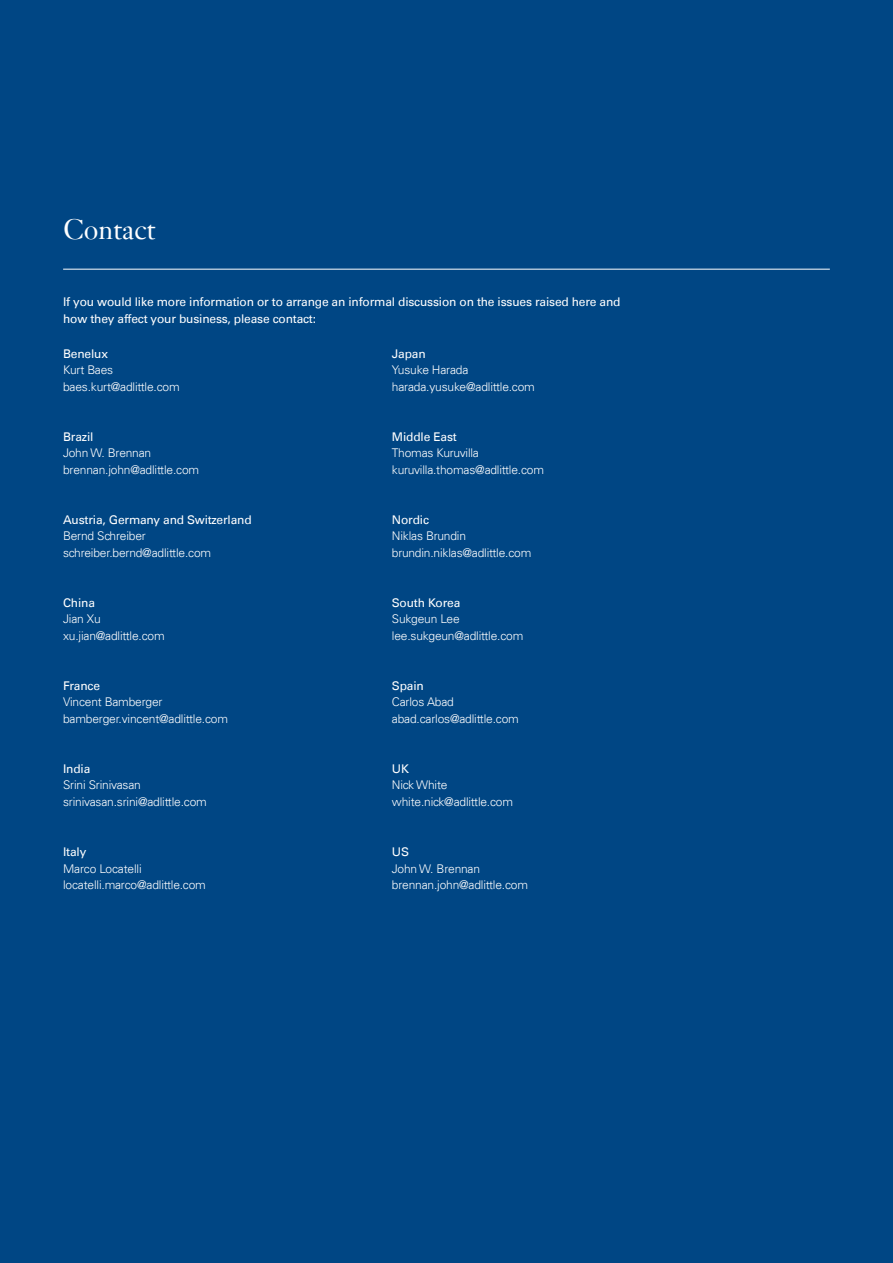
<style>
.page{position:relative;width:893px;height:1263px;background:#004684}
.page>*{position:absolute;margin:0;border:0;box-sizing:border-box;transform-origin:0 0}
.Headlines{font:30px "Janson";letter-spacing:-.015em;color:#fff}
.ADL_Para_After_BHead{font:300 12px/16.5px "Univers LT";letter-spacing:-.015em;color:#fff}
.ADL_Body_Copy{font:12px/16.5px "Univers LT";letter-spacing:-.015em;color:#fff}
.s1{font-weight:400}
</style>
<div class="page">
<hr style="left:63px;top:269px;width:767px;height:1px;background:#fff">
<p class="Headlines" style="left:63px;top:212px;width:94px">Contact</p>
<p class="ADL_Body_Copy" style="left:63px;top:294px;width:559px">If you would like more information or to arrange an informal discussion on the issues raised here and how they affect your business, please contact:</p>
<p class="ADL_Para_After_BHead" style="left:63px;top:345px;width:118px"><span class="s1">Benelux<br></span>Kurt Baes baes.kurt@adlittle.com</p>
<p class="ADL_Para_After_BHead" style="left:392px;top:345px;width:144px"><span class="s1">Japan<br></span>Yusuke Harada harada.yusuke@adlittle.com</p>
<p class="ADL_Para_After_BHead" style="left:392px;top:428px;width:154px"><span class="s1">Middle East<br></span>Thomas Kuruvilla kuruvilla.thomas@adlittle.com</p>
<p class="ADL_Para_After_BHead" style="left:63px;top:428px;width:138px"><span class="s1">Brazil<br></span>John W. Brennan brennan.john@adlittle.com</p>
<p class="ADL_Para_After_BHead" style="left:63px;top:511px;width:190px"><span class="s1">Austria, Germany and Switzerland<br></span>Bernd Schreiber schreiber.bernd@adlittle.com</p>
<p class="ADL_Para_After_BHead" style="left:392px;top:511px;width:141px"><span class="s1">Nordic<br></span>Niklas Brundin brundin.niklas@adlittle.com</p>
<p class="ADL_Para_After_BHead" style="left:63px;top:594px;width:103px"><span class="s1">China<br></span>Jian Xu xu.jian@adlittle.com</p>
<p class="ADL_Para_After_BHead" style="left:63px;top:677px;width:166px"><span class="s1">France<br></span>Vincent Bamberger bamberger.vincent@adlittle.com</p>
<p class="ADL_Para_After_BHead" style="left:63px;top:760px;width:145px"><span class="s1">India<br></span>Srini Srinivasan srinivasan.srini@adlittle.com</p>
<p class="ADL_Para_After_BHead" style="left:63px;top:843px;width:144px"><span class="s1">Italy<br></span>Marco Locatelli locatelli.marco@adlittle.com</p>
<p class="ADL_Para_After_BHead" style="left:392px;top:594px;width:133px"><span class="s1">South Korea<br></span>Sukgeun Lee lee.sukgeun@adlittle.com</p>
<p class="ADL_Para_After_BHead" style="left:392px;top:677px;width:128px"><span class="s1">Spain<br></span>Carlos Abad abad.carlos@adlittle.com</p>
<p class="ADL_Para_After_BHead" style="left:392px;top:760px;width:123px"><span class="s1">UK<br></span>Nick White white.nick@adlittle.com</p>
<p class="ADL_Para_After_BHead" style="left:392px;top:843px;width:138px"><span class="s1">US<br></span>John W. Brennan brennan.john@adlittle.com</p>
</div>
